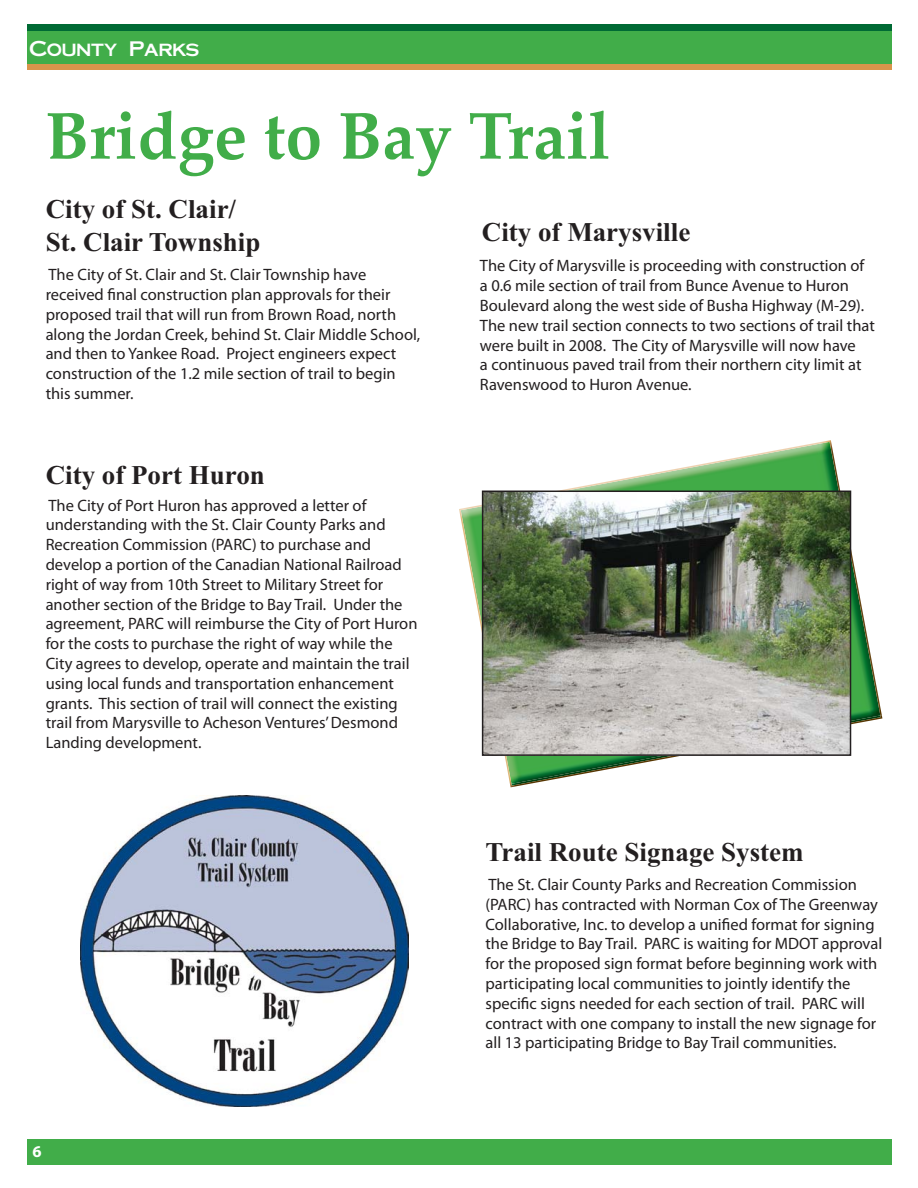
<style>
.page{position:relative;width:918px;height:1188px;background:#fff}
.page>*{position:absolute;margin:0;border:0;box-sizing:border-box;transform-origin:0 0}
.t1{font:700 66px "Palatino Linotype";color:#41ad49}
.t2{font:700 27px/32.4px "Times New Roman";color:#231f20}
.t3{font:21px "Cornerstone";color:#fff}
.t4{font:16.5px/19.8px "Myriad Pro";color:#231f20}
.t5{font:700 16.5px "Myriad Pro";color:#fff}
</style>
<div class="page">
<div style="left:27px;top:57px;width:864px;height:13px;background:#d9954b"></div>
<img style="left:459px;top:440px;width:423px;height:344px">
<div style="left:27px;top:29px;width:864px;height:35px;background:#41ad49"></div>
<div style="left:27px;top:24px;width:864px;height:7px;background:#006a34"></div>
<img style="left:80px;top:795px;width:329px;height:311px">
<img style="left:485px;top:494px;width:363px;height:259px">
<div style="left:482px;top:491px;width:369px;height:265px;border:2px solid #231f20"></div>
<div style="left:27px;top:1140px;width:864px;height:25px;background:#41ad49"></div>
<p class="t3" style="left:30px;top:36px;width:171px">County Parks</p>
<h1 class="t1" style="left:46px;top:111px;width:566px">Bridge to Bay Trail</h1>
<h2 class="t2" style="left:46px;top:196px;width:216px">City of St. Clair/<br>St. Clair Township</h2>
<p class="t4" style="left:46px;top:266px;width:376px">The City of St. Clair and St. Clair Township have received final construction plan approvals for their proposed trail that will run from Brown Road, north along the Jordan Creek, behind St. Clair Middle School, and then to Yankee Road. Project engineers expect construction of the 1.2 mile section of trail to begin this summer.</p>
<h2 class="t2" style="left:46px;top:462px;width:221px">City of Port Huron</h2>
<p class="t4" style="left:46px;top:496px;width:373px">The City of Port Huron has approved a letter of understanding with the St. Clair County Parks and Recreation Commission (PARC) to purchase and develop a portion of the Canadian National Railroad right of way from 10th Street to Military Street for another section of the Bridge to Bay Trail. Under the agreement, PARC will reimburse the City of Port Huron for the costs to purchase the right of way while the City agrees to develop, operate and maintain the trail using local funds and transportation enhancement grants. This section of trail will connect the existing trail from Marysville to Acheson Ventures’ Desmond Landing development.</p>
<p class="t5" style="left:33px;top:1145px;width:11px">6</p>
<h2 class="t2" style="left:482px;top:219px;width:210px">City of Marysville</h2>
<p class="t4" style="left:480px;top:257px;width:396px">The City of Marysville is proceeding with construction of a 0.6 mile section of trail from Bunce Avenue to Huron Boulevard along the west side of Busha Highway (M-29).<br>The new trail section connects to two sections of trail that were built in 2008. The City of Marysville will now have<br>a continuous paved trail from their northern city limit at Ravenswood to Huron Avenue.</p>
<h2 class="t2" style="left:486px;top:838px;width:320px">Trail Route Signage System</h2>
<p class="t4" style="left:486px;top:876px;width:398px">The St. Clair County Parks and Recreation Commission (PARC) has contracted with Norman Cox of The Greenway Collaborative, Inc. to develop a unified format for signing the Bridge to Bay Trail. PARC is waiting for MDOT approval for the proposed sign format before beginning work with participating local communities to jointly identify the specific signs needed for each section of trail. PARC will contract with one company to install the new signage for all 13 participating Bridge to Bay Trail communities.</p>
</div>
